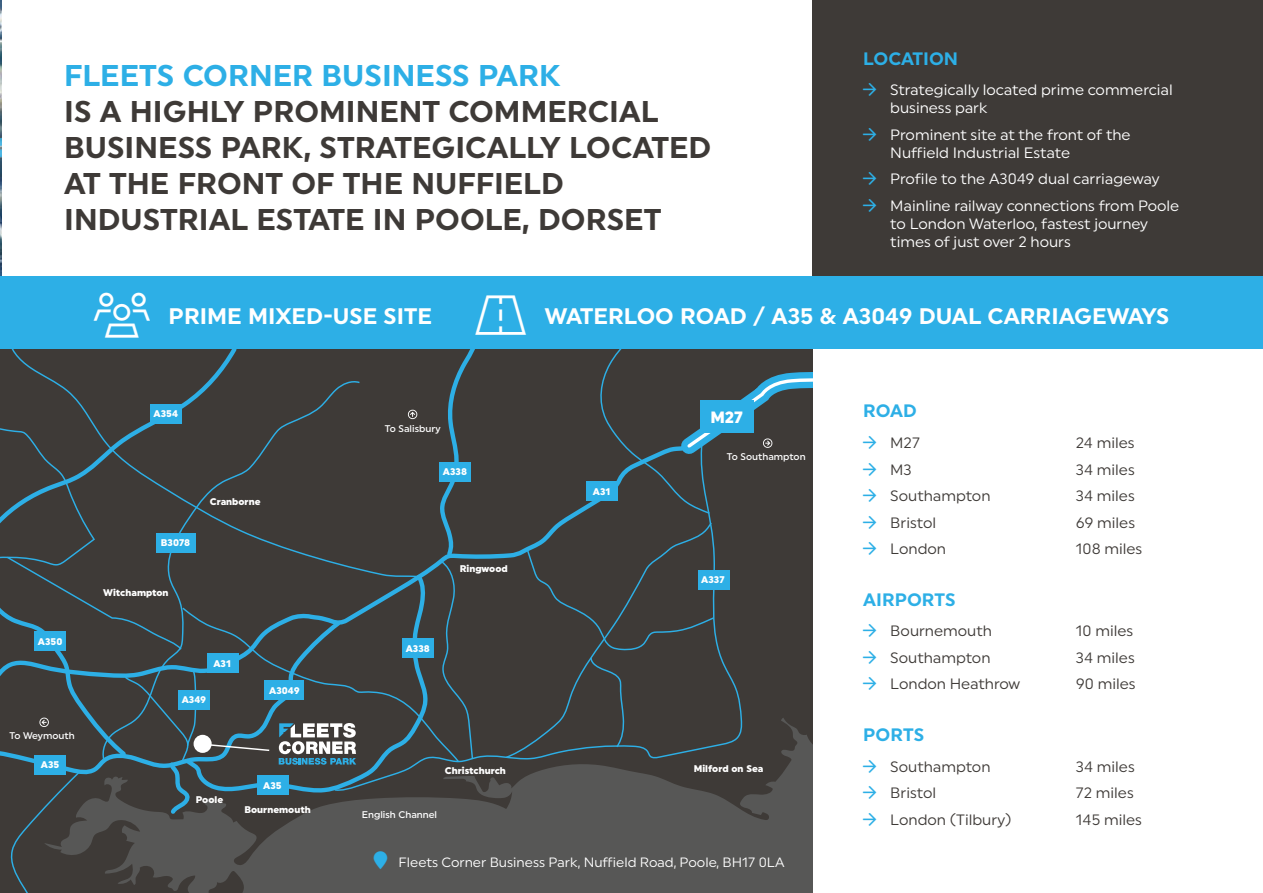
<style>
.page{position:relative;width:1263px;height:893px;background:#fff}
.page>*{position:absolute;margin:0;border:0;box-sizing:border-box;transform-origin:0 0}
.t1{font:700 30px/36px "Uniform";color:#3e3a37}
.t2{font:700 30px "Uniform";color:#2dafe6}
.t3{font:700 22.5px "Uniform";color:#fff}
.t4{font:700 18px "Uniform";color:#2dafe6}
.t5{font:900 16.35px "Uniform";color:#fff}
.t6{font:15px/18px "Uniform";color:#fff}
.t7{font:15px "Uniform";color:#3e3a37}
.t8{font:13.5px "Uniform";color:#fff}
.t9{font:900 9.75px "Uniform";color:#fff}
.t10{font:500 9.75px "Uniform";color:#fff}
</style>
<div class="page">
<img style="left:0;top:181px;width:2px;height:95px">
<svg style="left:0;top:0;width:2px;height:181px"></svg>
<div style="left:812px;top:0;width:451px;height:276px;background:#3e3a37"></div>
<div style="left:0;top:349px;width:812px;height:544px;background:#3e3a37"></div>
<svg style="left:561px;top:548px;width:155px;height:170px"></svg>
<svg style="left:481px;top:481px;width:208px;height:222px"></svg>
<div style="left:587px;top:482px;width:31px;height:19px;background:#2dafe6"></div>
<div style="left:698px;top:570px;width:32px;height:20px;background:#2dafe6"></div>
<svg style="left:481px;top:718px;width:331px;height:175px;fill:#575756"></svg>
<svg style="left:598px;top:349px;width:214px;height:166px"></svg>
<div style="left:0;top:276px;width:1263px;height:73px;background:#2dafe6"></div>
<svg style="left:0;top:349px;width:481px;height:544px"></svg>
<h1 class="t2" style="left:64px;top:58px;width:498px">FLEETS CORNER BUSINESS PARK</h1>
<h1 class="t1" style="left:64px;top:93px;width:649px">IS A HIGHLY PROMINENT COMMERCIAL BUSINESS PARK, STRATEGICALLY LOCATED AT THE FRONT OF THE NUFFIELD INDUSTRIAL ESTATE IN POOLE, DORSET</h1>
<p class="t4" style="left:863px;top:47px;width:96px">LOCATION</p>
<p class="t6" style="left:890px;top:81px;width:284px">Strategically located prime commercial business park</p>
<p class="t6" style="left:890px;top:125px;width:242px">Prominent site at the front of the<br>Nuffield Industrial Estate</p>
<p class="t6" style="left:890px;top:165px;width:291px;line-height:26.5px">Profile to the A3049 dual carriageway<br>Mainline railway connections from Poole</p>
<p class="t6" style="left:890px;top:214px;width:259px">to London Waterloo, fastest journey times of just over 2 hours</p>
<h2 class="t3" style="left:169px;top:303px;width:265px">PRIME MIXED-USE SITE</h2>
<h2 class="t3" style="left:545px;top:303px;width:626px">WATERLOO ROAD / A35 &amp; A3049 DUAL CARRIAGEWAYS</h2>
<p class="t9" style="left:154px;top:408px;width:26px">A354</p>
<p class="t9" style="left:38px;top:635px;width:26px">A350</p>
<p class="t10" style="left:10px;top:730px;width:67px">To Weymouth</p>
<p class="t9" style="left:41px;top:759px;width:20px">A35</p>
<p class="t9" style="left:161px;top:537px;width:31px">B3078</p>
<p class="t9" style="left:103px;top:587px;width:67px">Witchampton</p>
<p class="t9" style="left:210px;top:496px;width:52px">Cranborne</p>
<p class="t9" style="left:213px;top:657px;width:19px">A31</p>
<p class="t9" style="left:182px;top:694px;width:26px">A349</p>
<p class="t9" style="left:269px;top:684px;width:32px">A3049</p>
<p class="t9" style="left:196px;top:794px;width:29px">Poole</p>
<p class="t9" style="left:263px;top:779px;width:20px">A35</p>
<p class="t9" style="left:244px;top:804px;width:68px">Bournemouth</p>
<p class="t10" style="left:385px;top:422px;width:57px">To Salisbury</p>
<p class="t9" style="left:443px;top:466px;width:26px">A338</p>
<p class="t9" style="left:406px;top:642px;width:26px">A338</p>
<p class="t9" style="left:460px;top:563px;width:49px">Ringwood</p>
<p class="t9" style="left:593px;top:485px;width:19px">A31</p>
<p class="t5" style="left:710px;top:407px;width:34px">M27</p>
<p class="t10" style="left:727px;top:451px;width:80px">To Southampton</p>
<p class="t9" style="left:701px;top:574px;width:25px">A337</p>
<p class="t9" style="left:445px;top:764px;width:63px">Christchurch</p>
<p class="t9" style="left:694px;top:763px;width:71px">Milford on Sea</p>
<p class="t10" style="left:362px;top:809px;width:77px">English Channel</p>
<p class="t8" style="left:399px;top:855px;width:387px">Fleets Corner Business Park, Nuffield Road, Poole, BH17 0LA</p>
<p class="t4" style="left:863px;top:400px;width:55px">ROAD</p>
<p class="t7" style="left:890px;top:434px;width:31px">M27</p>
<p class="t7" style="left:1076px;top:434px;width:60px">24 miles</p>
<p class="t7" style="left:890px;top:460px;width:23px">M3</p>
<p class="t7" style="left:1076px;top:460px;width:60px">34 miles</p>
<p class="t7" style="left:890px;top:487px;width:102px">Southampton</p>
<p class="t7" style="left:1076px;top:487px;width:60px">34 miles</p>
<p class="t7" style="left:890px;top:513px;width:47px">Bristol</p>
<p class="t7" style="left:1076px;top:513px;width:61px">69 miles</p>
<p class="t7" style="left:890px;top:540px;width:57px">London</p>
<p class="t7" style="left:1076px;top:540px;width:68px">108 miles</p>
<p class="t4" style="left:863px;top:588px;width:94px">AIRPORTS</p>
<p class="t7" style="left:890px;top:622px;width:103px">Bournemouth</p>
<p class="t7" style="left:1076px;top:622px;width:59px">10 miles</p>
<p class="t7" style="left:890px;top:649px;width:102px">Southampton</p>
<p class="t7" style="left:1076px;top:649px;width:60px">34 miles</p>
<p class="t7" style="left:890px;top:675px;width:131px">London Heathrow</p>
<p class="t7" style="left:1076px;top:675px;width:61px">90 miles</p>
<p class="t4" style="left:863px;top:724px;width:62px">PORTS</p>
<p class="t7" style="left:890px;top:757px;width:102px">Southampton</p>
<p class="t7" style="left:1076px;top:757px;width:60px">34 miles</p>
<p class="t7" style="left:890px;top:784px;width:47px">Bristol</p>
<p class="t7" style="left:1076px;top:784px;width:59px">72 miles</p>
<p class="t7" style="left:890px;top:810px;width:123px">London (Tilbury)</p>
<p class="t7" style="left:1076px;top:810px;width:68px">145 miles</p>
</div>
